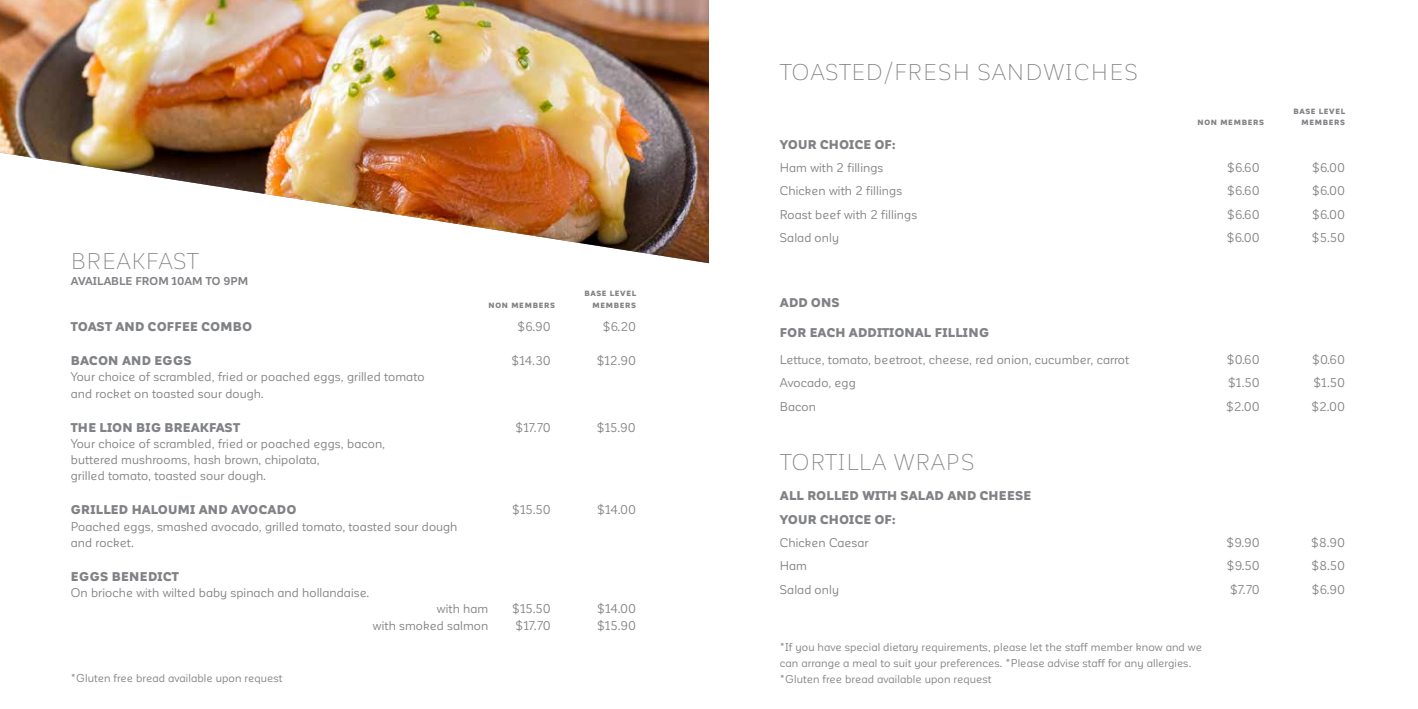
<style>
.page{position:relative;width:1418px;height:709px;background:#fff}
.page>*{position:absolute;margin:0;border:0;box-sizing:border-box;transform-origin:0 0}
.t1{font:300 22.5px "Corporative Sans Alt";letter-spacing:.065em;color:#808285}
.t2{font:12.5px/16.2px "Corporative Sans Alt";letter-spacing:.01em;color:#808285}
.t3{font:900 12.5px/23.4px "Corporative Sans Alt";letter-spacing:.03em;color:#808285}
.t4{font:11.25px/16.2px "Corporative Sans Alt";letter-spacing:.01em;color:#808285}
.t5{font:700 11.25px "Corporative Sans Alt";letter-spacing:.01em;color:#808285}
.t6{font:900 7.5px "Corporative Sans Alt";letter-spacing:.1em;color:#808285}
.t7{font:900 7.5px "Corporative Sans Alt";letter-spacing:.08em;color:#808285}
</style>
<div class="page">
<img style="left:0;top:0;width:709px;height:263px">
<h1 class="t1" style="left:780px;top:60px;width:359px">TOASTED/FRESH SANDWICHES</h1>
<p class="t7" style="left:1293px;top:107px;width:53px">BASE LEVEL</p>
<p class="t6" style="left:1197px;top:119px;width:68px">NON MEMBERS</p>
<p class="t6" style="left:1301px;top:119px;width:45px">MEMBERS</p>
<h1 class="t1" style="left:71px;top:249px;width:129px">BREAKFAST</h1>
<p class="t5" style="left:71px;top:275px;width:179px">AVAILABLE FROM 10AM TO 9PM</p>
<p class="t7" style="left:584px;top:289px;width:53px">BASE LEVEL</p>
<p class="t6" style="left:488px;top:301px;width:68px">NON MEMBERS</p>
<p class="t6" style="left:592px;top:301px;width:45px">MEMBERS</p>
<p class="t3" style="left:71px;top:315px;width:182px">TOAST AND COFFEE COMBO</p>
<p class="t2" style="left:517px;top:319px;width:35px">$6.90</p>
<p class="t2" style="left:602px;top:319px;width:35px">$6.20</p>
<p class="t3" style="left:71px;top:349px;width:122px">BACON AND EGGS</p>
<p class="t2" style="left:511px;top:352px;width:41px">$14.30</p>
<p class="t2" style="left:596px;top:352px;width:41px">$12.90</p>
<p class="t2" style="left:71px;top:369px;width:355px">Your choice of scrambled, fried or poached eggs, grilled tomato and rocket on toasted sour dough.</p>
<p class="t3" style="left:71px;top:415px;width:171px">THE LION BIG BREAKFAST</p>
<p class="t2" style="left:515px;top:419px;width:37px">$17.70</p>
<p class="t2" style="left:597px;top:419px;width:41px">$15.90</p>
<p class="t2" style="left:71px;top:435px;width:316px">Your choice of scrambled, fried or poached eggs, bacon, buttered mushrooms, hash brown, chipolata,<br>grilled tomato, toasted sour dough.</p>
<p class="t3" style="left:71px;top:498px;width:227px">GRILLED HALOUMI AND AVOCADO</p>
<p class="t2" style="left:512px;top:502px;width:40px">$15.50</p>
<p class="t2" style="left:597px;top:502px;width:40px">$14.00</p>
<p class="t2" style="left:71px;top:518px;width:388px">Poached eggs, smashed avocado, grilled tomato, toasted sour dough and rocket.</p>
<p class="t3" style="left:71px;top:565px;width:109px">EGGS BENEDICT</p>
<p class="t2" style="left:71px;top:584px;width:300px">On brioche with wilted baby spinach and hollandaise.</p>
<p class="t2" style="left:437px;top:601px;width:53px">with ham</p>
<p class="t2" style="left:512px;top:601px;width:40px">$15.50</p>
<p class="t2" style="left:597px;top:601px;width:40px">$14.00</p>
<p class="t2" style="left:373px;top:617px;width:117px">with smoked salmon</p>
<p class="t2" style="left:515px;top:617px;width:37px">$17.70</p>
<p class="t2" style="left:597px;top:617px;width:41px">$15.90</p>
<p class="t3" style="left:780px;top:133px;width:117px">YOUR CHOICE OF:</p>
<p class="t2" style="left:780px;top:160px;width:105px">Ham with 2 fillings</p>
<p class="t2" style="left:1227px;top:160px;width:34px">$6.60</p>
<p class="t2" style="left:1311px;top:160px;width:35px">$6.00</p>
<p class="t2" style="left:780px;top:183px;width:124px">Chicken with 2 fillings</p>
<p class="t2" style="left:1227px;top:183px;width:34px">$6.60</p>
<p class="t2" style="left:1311px;top:183px;width:35px">$6.00</p>
<p class="t2" style="left:780px;top:206px;width:139px">Roast beef with 2 fillings</p>
<p class="t2" style="left:1227px;top:206px;width:34px">$6.60</p>
<p class="t2" style="left:1311px;top:206px;width:35px">$6.00</p>
<p class="t2" style="left:780px;top:230px;width:61px">Salad only</p>
<p class="t2" style="left:1226px;top:230px;width:35px">$6.00</p>
<p class="t2" style="left:1311px;top:230px;width:35px">$5.50</p>
<p class="t3" style="left:780px;top:290px;width:61px">ADD ONS</p>
<p class="t3" style="left:780px;top:321px;width:210px">FOR EACH ADDITIONAL FILLING</p>
<p class="t2" style="left:780px;top:351px;width:351px">Lettuce, tomato, beetroot, cheese, red onion, cucumber, carrot</p>
<p class="t2" style="left:1226px;top:351px;width:35px">$0.60</p>
<p class="t2" style="left:1311px;top:351px;width:35px">$0.60</p>
<p class="t2" style="left:780px;top:375px;width:77px">Avocado, egg</p>
<p class="t2" style="left:1227px;top:375px;width:33px">$1.50</p>
<p class="t2" style="left:1313px;top:375px;width:33px">$1.50</p>
<p class="t2" style="left:780px;top:398px;width:38px">Bacon</p>
<p class="t2" style="left:1226px;top:398px;width:35px">$2.00</p>
<p class="t2" style="left:1311px;top:398px;width:35px">$2.00</p>
<h1 class="t1" style="left:780px;top:450px;width:195px">TORTILLA WRAPS</h1>
<p class="t3" style="left:780px;top:484px;width:253px">ALL ROLLED WITH SALAD AND CHEESE<br>YOUR CHOICE OF:</p>
<p class="t2" style="left:780px;top:534px;width:90px">Chicken Caesar</p>
<p class="t2" style="left:1226px;top:534px;width:35px">$9.90</p>
<p class="t2" style="left:1311px;top:534px;width:35px">$8.90</p>
<p class="t2" style="left:780px;top:558px;width:29px">Ham</p>
<p class="t2" style="left:1226px;top:558px;width:34px">$9.50</p>
<p class="t2" style="left:1311px;top:558px;width:35px">$8.50</p>
<p class="t2" style="left:780px;top:581px;width:61px">Salad only</p>
<p class="t2" style="left:1229px;top:581px;width:31px">$7.70</p>
<p class="t2" style="left:1311px;top:581px;width:35px">$6.90</p>
<p class="t4" style="left:780px;top:639px;width:423px">*If you have special dietary requirements, please let the staff member know and we can arrange a meal to suit your preferences. *Please advise staff for any allergies.</p>
<p class="t4" style="left:71px;top:670px;width:213px">*Gluten free bread available upon request</p>
<p class="t4" style="left:780px;top:671px;width:213px">*Gluten free bread available upon request</p>
</div>
